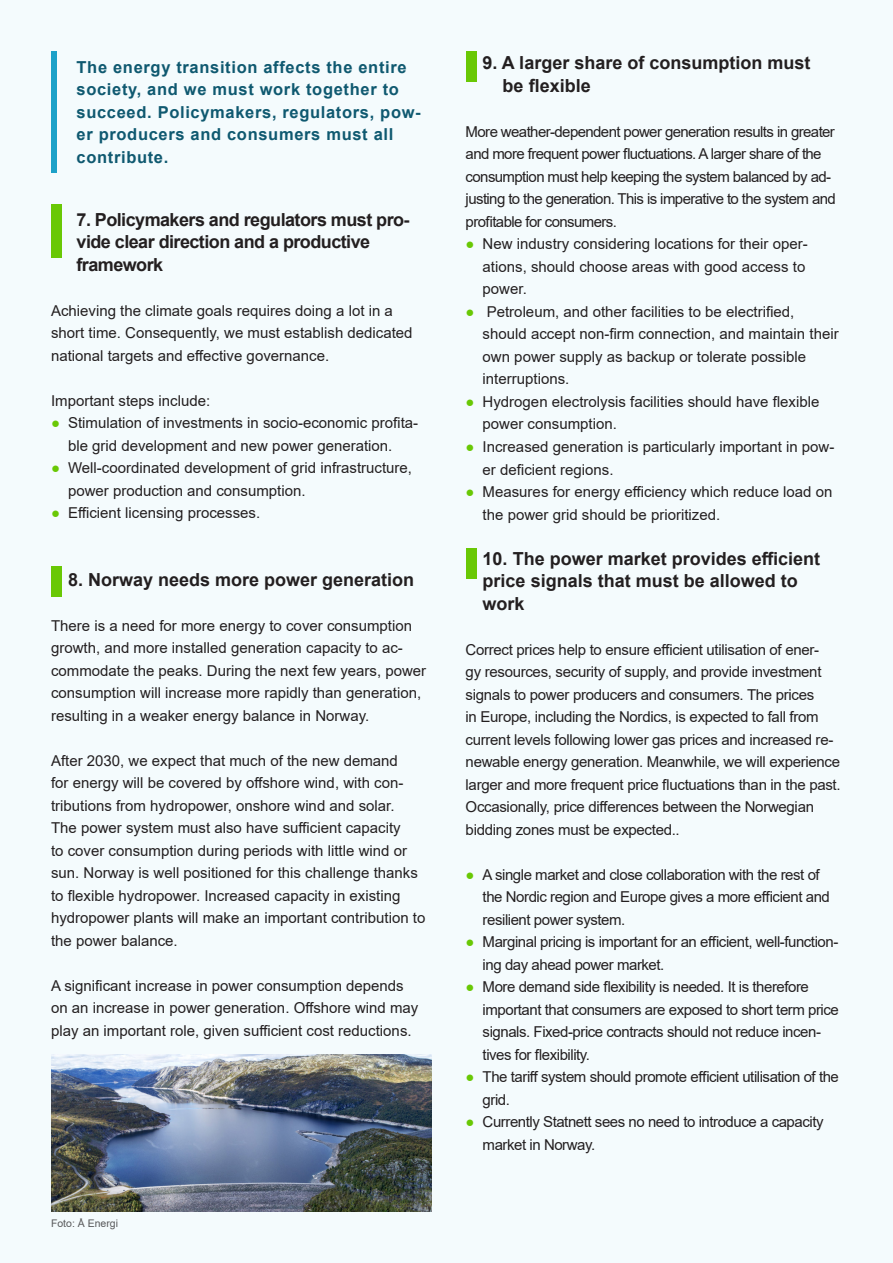
<style>
.page{position:relative;width:893px;height:1263px;background:#f4fbfd}
.page>*{position:absolute;margin:0;border:0;box-sizing:border-box;transform-origin:0 0}
.Sitat{font:700 18px/22.5px "Arial";color:#231f20}
.Sitat-2{font:700 18px/22.5px "Arial";letter-spacing:-.03em;color:#231f20}
.Sitat-3{font:700 16.5px/22.5px "Arial";letter-spacing:.04em;color:#0f5970}
.t1{font:15px/22.5px "Arial";color:#231f20}
.t2{font:15px/22.5px "Arial";letter-spacing:-.03em;color:#231f20}
.t3{font:15px/22.5px "Arial";letter-spacing:-.02em;color:#231f20}
.t4{font:15px/22.5px "Arial";letter-spacing:-.04em;color:#231f20}
.t5{font:10.5px "Arial";color:#57585a}
.s1{color:#69c805}
</style>
<div class="page">
<div style="left:51px;top:51px;width:6px;height:121px;background:#1da1c8"></div>
<img style="left:51px;top:1054px;width:381px;height:158px">
<div style="left:51px;top:204px;width:11px;height:53px;background:#69c805"></div>
<div style="left:51px;top:566px;width:11px;height:30px;background:#69c805"></div>
<div style="left:466px;top:549px;width:10px;height:30px;background:#69c805"></div>
<div style="left:466px;top:51px;width:10px;height:30px;background:#69c805"></div>
<p class="Sitat-3" style="left:77px;top:56px;width:346px">The energy transition affects the entire society, and we must work together to succeed. Policymakers, regulators, pow&shy;er producers and consumers must all contribute.</p>
<h2 class="Sitat" style="left:483px;top:52px;width:329px">9. A larger share of consumption must</h2>
<h2 class="Sitat" style="left:503px;top:75px;width:90px">be flexible</h2>
<p class="t4" style="left:466px;top:120px;width:372px">More weather-dependent power generation results in greater and more frequent power fluctuations. A larger share of the consumption must help keeping the system balanced by ad&shy;justing to the generation. This is imperative to the system and profitable for consumers.</p>
<p class="t1" style="left:483px;top:233px;width:327px;text-indent:-17px"><span class="s1">●</span> New industry considering locations for their oper&shy;ations, should choose areas with good access to power.</p>
<p class="t1" style="left:483px;top:300px;width:357px;text-indent:-17px"><span class="s1">●</span> Petroleum, and other facilities to be electrified, should accept non-firm connection, and maintain their own power supply as backup or tolerate possible interruptions.</p>
<p class="t1" style="left:483px;top:390px;width:338px;text-indent:-17px"><span class="s1">●</span> Hydrogen electrolysis facilities should have flexible power consumption.</p>
<p class="t1" style="left:483px;top:435px;width:353px;text-indent:-17px"><span class="s1">●</span> Increased generation is particularly important in pow&shy;er deficient regions.</p>
<p class="t1" style="left:483px;top:480px;width:351px;text-indent:-17px"><span class="s1">●</span> Measures for energy efficiency which reduce load on the power grid should be prioritized.</p>
<h2 class="Sitat" style="left:483px;top:547px;width:339px">10. The power market provides efficient price signals that must be allowed to work</h2>
<p class="t3" style="left:466px;top:638px;width:376px">Correct prices help to ensure efficient utilisation of ener-<br>gy resources, security of supply, and provide investment signals to power producers and consumers. The prices<br>in Europe, including the Nordics, is expected to fall from current levels following lower gas prices and increased re&shy;newable energy generation. Meanwhile, we will experience larger and more frequent price fluctuations than in the past.<br>Occasionally, price differences between the Norwegian bidding zones must be expected..</p>
<p class="t2" style="left:483px;top:863px;width:349px;text-indent:-17px"><span class="s1">●</span> A single market and close collaboration with the rest of the Nordic region and Europe gives a more efficient and resilient power system.</p>
<p class="t2" style="left:483px;top:930px;width:357px;text-indent:-17px"><span class="s1">●</span> Marginal pricing is important for an efficient, well-function&shy;ing day ahead power market.</p>
<p class="t2" style="left:483px;top:975px;width:358px;text-indent:-17px"><span class="s1">●</span> More demand side flexibility is needed. It is therefore important that consumers are exposed to short term price signals. Fixed-price contracts should not reduce incen&shy;tives for flexibility.</p>
<p class="t2" style="left:483px;top:1065px;width:358px;text-indent:-17px"><span class="s1">●</span> The tariff system should promote efficient utilisation of the grid.</p>
<p class="t2" style="left:483px;top:1110px;width:342px;text-indent:-17px"><span class="s1">●</span> Currently Statnett sees no need to introduce a capacity market in Norway.</p>
<p class="Sitat-2" style="left:77px;top:208px;width:335px">7. Policymakers and regulators must pro&shy;vide clear direction and a productive</p>
<p class="Sitat-2" style="left:77px;top:253px;width:88px">framework</p>
<p class="t1" style="left:51px;top:299px;width:363px">Achieving the climate goals requires doing a lot in a short time. Consequently, we must establish dedicated national targets and effective governance.</p>
<p class="t1" style="left:51px;top:389px;width:161px">Important steps include:</p>
<p class="t1" style="left:51px;top:412px;width:369px;text-align:center"><span class="s1">●</span> Stimulation of investments in socio-economic profita&shy;ble grid development and new power generation.</p>
<p class="t1" style="left:68px;top:457px;width:346px;text-indent:-17px"><span class="s1">●</span> Well-coordinated development of grid infrastructure, power production and consumption.</p>
<p class="t1" style="left:51px;top:502px;width:211px"><span class="s1">●</span> Efficient licensing processes.</p>
<h2 class="Sitat" style="left:68px;top:568px;width:348px">8. Norway needs more power generation</h2>
<p class="t1" style="left:51px;top:614px;width:377px">There is a need for more energy to cover consumption growth, and more installed generation capacity to ac&shy;commodate the peaks. During the next few years, power consumption will increase more rapidly than generation, resulting in a weaker energy balance in Norway.</p>
<p class="t1" style="left:51px;top:749px;width:376px">After 2030, we expect that much of the new demand<br>for energy will be covered by offshore wind, with con&shy;tributions from hydropower, onshore wind and solar.<br>The power system must also have sufficient capacity<br>to cover consumption during periods with little wind or sun. Norway is well positioned for this challenge thanks to flexible hydropower. Increased capacity in existing hydropower plants will make an important contribution to the power balance.</p>
<p class="t1" style="left:51px;top:974px;width:369px">A significant increase in power consumption depends on an increase in power generation. Offshore wind may play an important role, given sufficient cost reductions.</p>
<p class="t5" style="left:51px;top:1216px;width:69px">Foto: Å Energi</p>
</div>
